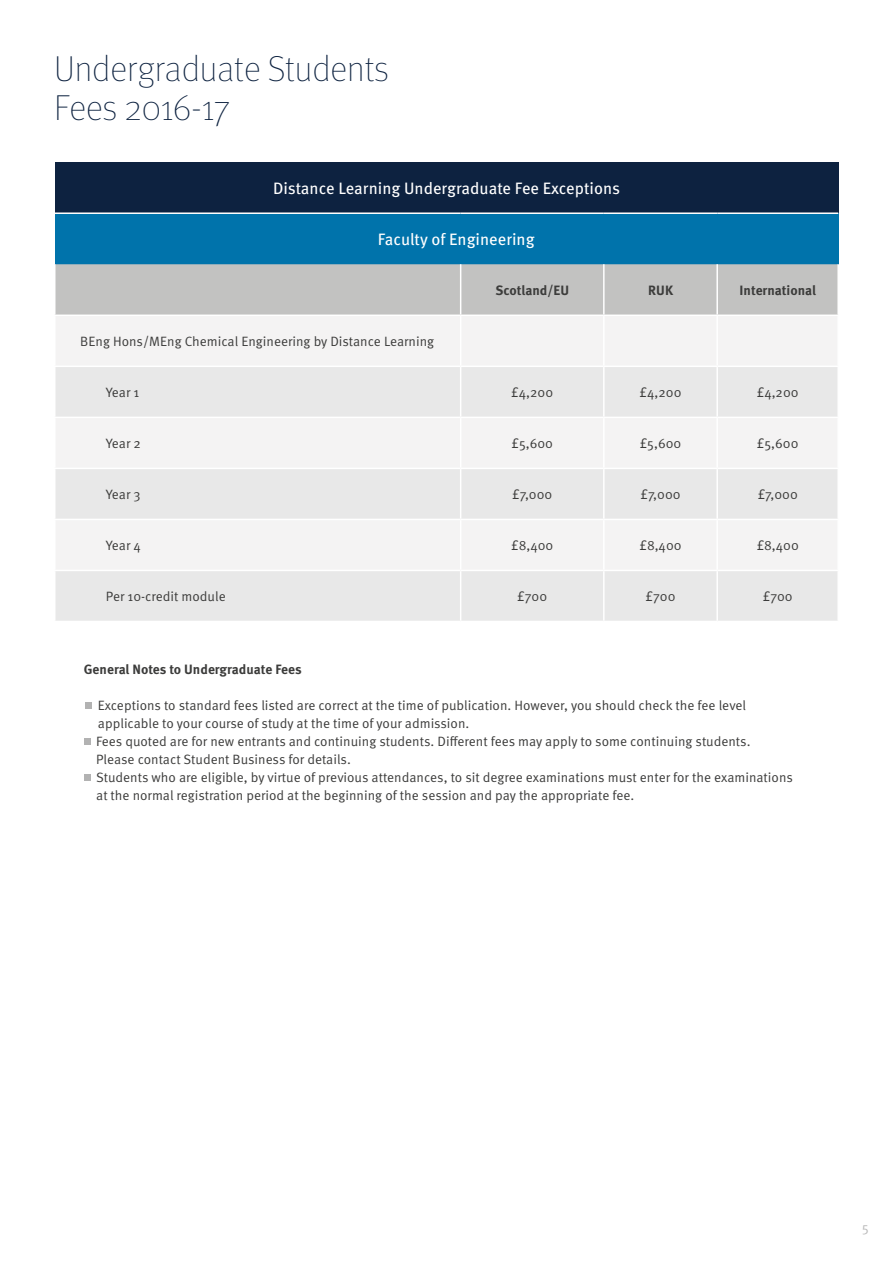
<style>
.page{position:relative;width:893px;height:1263px;background:#fff}
.page>*{position:absolute;margin:0;border:0;box-sizing:border-box;transform-origin:0 0}
.t1{font:100 36px/39px "Meta OT";color:#0d2240}
.t2{font:16.5px "Meta OT";color:#fff}
.t3{font:13.5px/18px "Meta OT Norm";color:#3c3c3b}
.t4{font:700 13.5px "Meta OT";color:#3c3c3b}
.t5{font:13.5px "Meta OT Norm";color:#bababa}
</style>
<div class="page">
<div style="left:55px;top:162px;width:783px;height:51px;background:#0d2240"></div>
<div style="left:55px;top:213px;width:783px;height:51px;background:#0073ab"></div>
<div style="left:56px;top:264px;width:781px;height:51px;background:#c2c2c1"></div>
<div style="left:56px;top:316px;width:781px;height:49px;background:#f4f3f3"></div>
<svg style="left:56px;top:367px;width:781px;height:254px;fill:#e8e8e8"></svg>
<hr style="left:55px;top:212px;width:406px;height:2px;background:#fff">
<hr style="left:461px;top:212px;width:143px;height:2px;background:#fff">
<hr style="left:604px;top:212px;width:113px;height:2px;background:#fff">
<hr style="left:717px;top:212px;width:121px;height:2px;background:#fff">
<hr style="left:460px;top:264px;width:1px;height:51px;background:#fff">
<hr style="left:603px;top:264px;width:2px;height:51px;background:#fff">
<hr style="left:716px;top:264px;width:2px;height:51px;background:#fff">
<hr style="left:460px;top:316px;width:1px;height:50px;background:#fff">
<hr style="left:603px;top:316px;width:2px;height:50px;background:#fff">
<hr style="left:716px;top:316px;width:2px;height:50px;background:#fff">
<hr style="left:460px;top:367px;width:1px;height:50px;background:#fff">
<hr style="left:603px;top:367px;width:2px;height:50px;background:#fff">
<hr style="left:716px;top:367px;width:2px;height:50px;background:#fff">
<hr style="left:54px;top:417px;width:407px;height:1px;background:#fff">
<hr style="left:461px;top:417px;width:143px;height:1px;background:#fff">
<hr style="left:460px;top:418px;width:1px;height:50px;background:#fff">
<hr style="left:604px;top:417px;width:113px;height:1px;background:#fff">
<hr style="left:603px;top:418px;width:2px;height:50px;background:#fff">
<hr style="left:717px;top:417px;width:122px;height:1px;background:#fff">
<hr style="left:716px;top:418px;width:2px;height:50px;background:#fff">
<hr style="left:54px;top:468px;width:407px;height:1px;background:#fff">
<hr style="left:461px;top:468px;width:143px;height:1px;background:#fff">
<hr style="left:460px;top:469px;width:1px;height:50px;background:#fff">
<hr style="left:604px;top:468px;width:113px;height:1px;background:#fff">
<hr style="left:603px;top:469px;width:2px;height:50px;background:#fff">
<hr style="left:717px;top:468px;width:122px;height:1px;background:#fff">
<hr style="left:716px;top:469px;width:2px;height:50px;background:#fff">
<hr style="left:54px;top:519px;width:407px;height:1px;background:#fff">
<hr style="left:461px;top:519px;width:143px;height:1px;background:#fff">
<hr style="left:460px;top:520px;width:1px;height:50px;background:#fff">
<hr style="left:604px;top:519px;width:113px;height:1px;background:#fff">
<hr style="left:603px;top:520px;width:2px;height:50px;background:#fff">
<hr style="left:717px;top:519px;width:122px;height:1px;background:#fff">
<hr style="left:716px;top:520px;width:2px;height:50px;background:#fff">
<hr style="left:54px;top:570px;width:407px;height:1px;background:#fff">
<hr style="left:461px;top:570px;width:143px;height:1px;background:#fff">
<hr style="left:460px;top:571px;width:1px;height:50px;background:#fff">
<hr style="left:604px;top:570px;width:113px;height:1px;background:#fff">
<hr style="left:603px;top:571px;width:2px;height:50px;background:#fff">
<hr style="left:717px;top:570px;width:122px;height:1px;background:#fff">
<hr style="left:716px;top:571px;width:2px;height:50px;background:#fff">
<div style="left:86px;top:702px;width:6px;height:7px;background:#b2b2b2"></div>
<div style="left:84px;top:738px;width:7px;height:7px;background:#b2b2b2"></div>
<div style="left:84px;top:774px;width:7px;height:7px;background:#b2b2b2"></div>
<h1 class="t1" style="left:54px;top:50px;width:336px">Undergraduate Students<br>Fees 2016-17</h1>
<p class="t2" style="left:273px;top:178px;width:349px">Distance Learning Undergraduate Fee Exceptions</p>
<p class="t2" style="left:378px;top:229px;width:158px">Faculty of Engineering</p>
<p class="t4" style="left:495px;top:282px;width:75px">Scotland/EU</p>
<p class="t4" style="left:648px;top:282px;width:26px">RUK</p>
<p class="t4" style="left:740px;top:282px;width:78px">International</p>
<p class="t3" style="left:80px;top:332px;width:355px">BEng Hons/MEng Chemical Engineering by Distance Learning</p>
<p class="t3" style="left:106px;top:383px;width:35px">Year 1</p>
<p class="t3" style="left:511px;top:383px;width:43px">£4,200</p>
<p class="t3" style="left:640px;top:383px;width:43px">£4,200</p>
<p class="t3" style="left:757px;top:383px;width:43px">£4,200</p>
<p class="t3" style="left:106px;top:434px;width:37px">Year 2</p>
<p class="t3" style="left:511px;top:434px;width:43px">£5,600</p>
<p class="t3" style="left:640px;top:434px;width:43px">£5,600</p>
<p class="t3" style="left:757px;top:434px;width:43px">£5,600</p>
<p class="t3" style="left:106px;top:485px;width:36px">Year 3</p>
<p class="t3" style="left:512px;top:485px;width:42px">£7,000</p>
<p class="t3" style="left:640px;top:485px;width:42px">£7,000</p>
<p class="t3" style="left:758px;top:485px;width:42px">£7,000</p>
<p class="t3" style="left:106px;top:536px;width:37px">Year 4</p>
<p class="t3" style="left:511px;top:536px;width:44px">£8,400</p>
<p class="t3" style="left:639px;top:536px;width:44px">£8,400</p>
<p class="t3" style="left:757px;top:536px;width:44px">£8,400</p>
<p class="t3" style="left:106px;top:588px;width:121px">Per 10-credit module</p>
<p class="t3" style="left:517px;top:588px;width:31px">£700</p>
<p class="t3" style="left:646px;top:588px;width:31px">£700</p>
<p class="t3" style="left:763px;top:588px;width:31px">£700</p>
<p class="t4" style="left:84px;top:661px;width:219px">General Notes to Undergraduate Fees</p>
<p class="t3" style="left:96px;top:696px;width:698px">Exceptions to standard fees listed are correct at the time of publication. However, you should check the fee level applicable to your course of study at the time of your admission.<br>Fees quoted are for new entrants and continuing students. Different fees may apply to some continuing students.<br>Please contact Student Business for details.<br>Students who are eligible, by virtue of previous attendances, to sit degree examinations must enter for the examinations at the normal registration period at the beginning of the session and pay the appropriate fee.</p>
<p class="t5" style="left:862px;top:1221px;width:9px">5</p>
</div>
